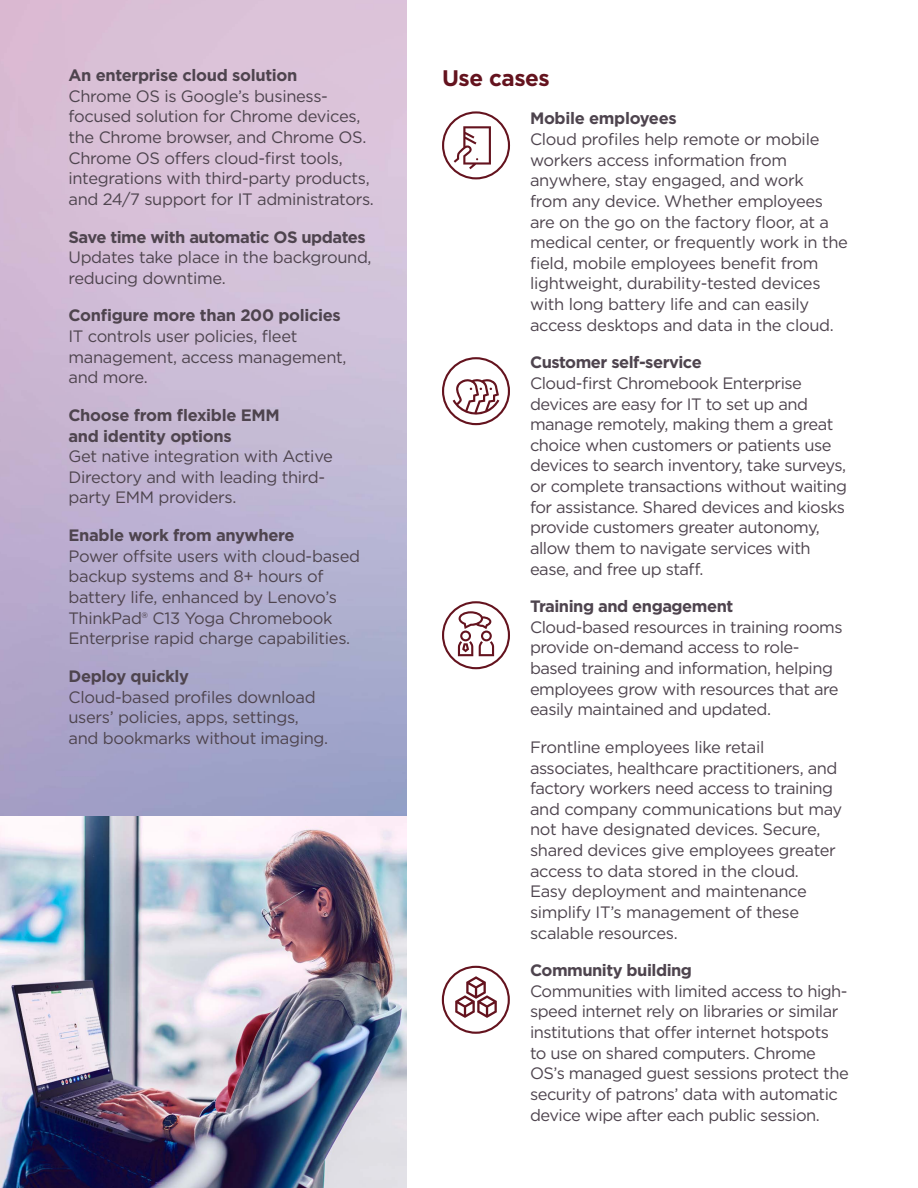
<style>
.page{position:relative;width:918px;height:1188px;background:#fff}
.page>*{position:absolute;margin:0;border:0;box-sizing:border-box;transform-origin:0 0}
.t1{font:700 22.5px "Gotham";letter-spacing:-.02em;color:#64131e}
.t2{font:16.5px/20.7px "Gotham";letter-spacing:-.03em;color:#4e444e}
.t3{font:700 16.5px/20.7px "Gotham";letter-spacing:-.02em;color:#4e444e}
</style>
<div class="page">
<img style="left:0;top:816px;width:407px;height:372px">
<svg style="left:442px;top:601px;width:68px;height:68px"></svg>
<svg style="left:442px;top:966px;width:68px;height:68px"></svg>
<svg style="left:442px;top:111px;width:68px;height:68px"></svg>
<svg style="left:442px;top:357px;width:68px;height:68px"></svg>
<p class="t3" style="left:68px;top:65px;width:231px">An enterprise cloud solution</p>
<p class="t2" style="left:68px;top:85px;width:307px">Chrome OS is Google’s business&shy;focused solution for Chrome devices, the Chrome browser, and Chrome OS.<br>Chrome OS offers cloud-first tools, integrations with third-party products, and 24/7 support for IT administrators.</p>
<p class="t3" style="left:68px;top:226px;width:299px">Save time with automatic OS updates</p>
<p class="t2" style="left:68px;top:247px;width:305px">Updates take place in the background, reducing downtime.</p>
<p class="t3" style="left:68px;top:305px;width:274px">Configure more than 200 policies</p>
<p class="t2" style="left:68px;top:326px;width:280px">IT controls user policies, fleet management, access management, and more.</p>
<p class="t3" style="left:68px;top:405px;width:213px">Choose from flexible EMM and identity options</p>
<p class="t2" style="left:68px;top:446px;width:266px">Get native integration with Active<br>Directory and with leading third&shy;party EMM providers.</p>
<p class="t3" style="left:68px;top:525px;width:228px">Enable work from anywhere</p>
<p class="t2" style="left:68px;top:545px;width:293px">Power offsite users with cloud-based backup systems and 8+ hours of battery life, enhanced by Lenovo’s ThinkPad® C13 Yoga Chromebook Enterprise rapid charge capabilities.</p>
<p class="t3" style="left:68px;top:666px;width:122px">Deploy quickly</p>
<p class="t2" style="left:68px;top:686px;width:261px">Cloud-based profiles download users’ policies, apps, settings, and bookmarks without imaging.</p>
<h1 class="t1" style="left:442px;top:63px;width:109px">Use cases</h1>
<p class="t3" style="left:530px;top:108px;width:148px">Mobile employees</p>
<p class="t2" style="left:530px;top:128px;width:319px">Cloud profiles help remote or mobile workers access information from anywhere, stay engaged, and work<br>from any device. Whether employees are on the go on the factory floor, at a medical center, or frequently work in the field, mobile employees benefit from lightweight, durability-tested devices with long battery life and can easily access desktops and data in the cloud.</p>
<p class="t3" style="left:530px;top:352px;width:173px">Customer self-service</p>
<p class="t2" style="left:530px;top:372px;width:319px">Cloud-first Chromebook Enterprise devices are easy for IT to set up and manage remotely, making them a great choice when customers or patients use devices to search inventory, take surveys, or complete transactions without waiting for assistance. Shared devices and kiosks provide customers greater autonomy, allow them to navigate services with ease, and free up staff.</p>
<p class="t3" style="left:530px;top:596px;width:205px">Training and engagement</p>
<p class="t2" style="left:530px;top:616px;width:314px">Cloud-based resources in training rooms provide on-demand access to role&shy;based training and information, helping employees grow with resources that are easily maintained and updated.</p>
<p class="t2" style="left:530px;top:736px;width:314px">Frontline employees like retail associates, healthcare practitioners, and factory workers need access to training and company communications but may not have designated devices. Secure, shared devices give employees greater access to data stored in the cloud.<br>Easy deployment and maintenance simplify IT’s management of these scalable resources.</p>
<p class="t3" style="left:530px;top:960px;width:164px">Community building</p>
<p class="t2" style="left:530px;top:980px;width:320px">Communities with limited access to high&shy;speed internet rely on libraries or similar institutions that offer internet hotspots to use on shared computers. Chrome OS’s managed guest sessions protect the security of patrons’ data with automatic device wipe after each public session.</p>
</div>
